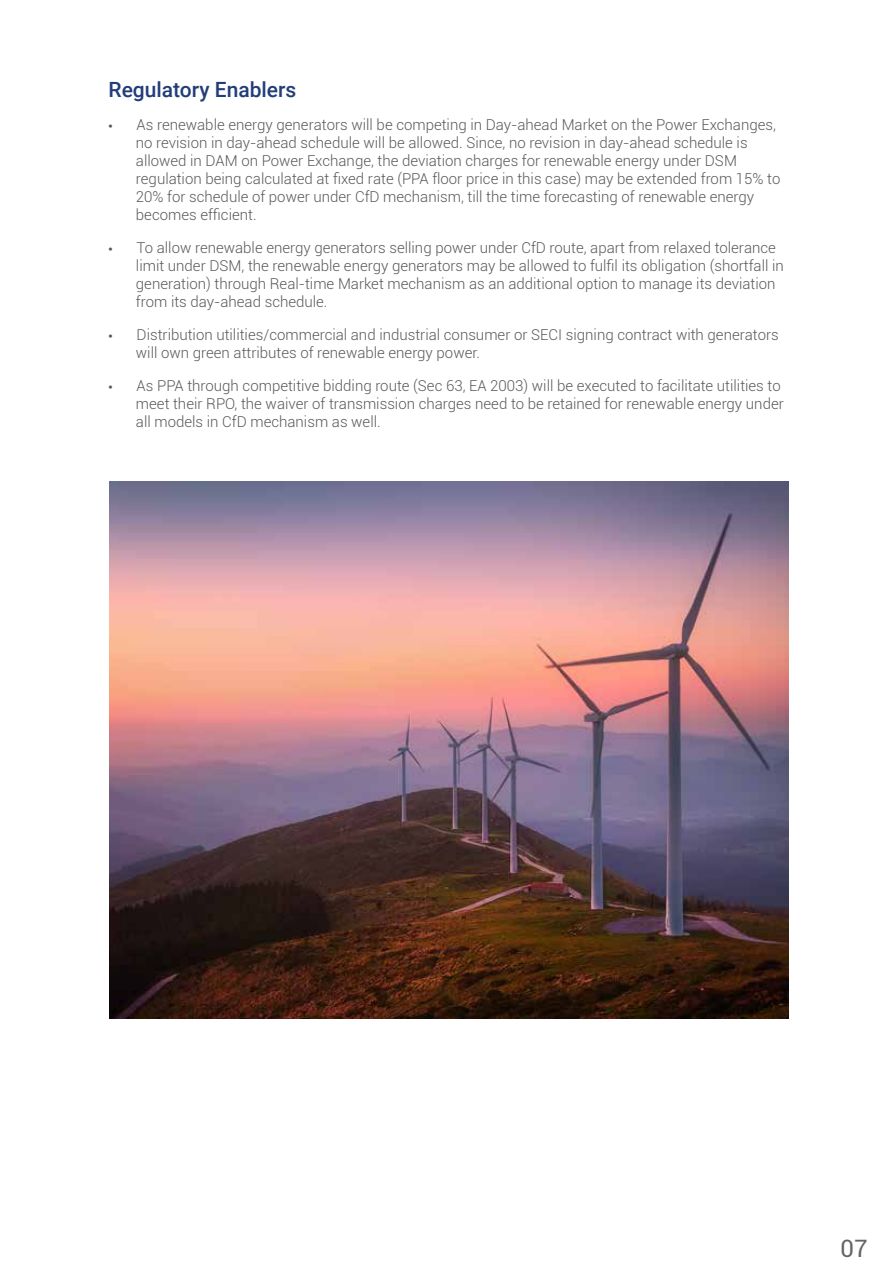
<style>
.page{position:relative;width:891px;height:1269px;background:#fff}
.page>*{position:absolute;margin:0;border:0;box-sizing:border-box;transform-origin:0 0}
.t1{font:24px "Roboto";color:#636466}
.t2{font:500 21px "Roboto";color:#223d78}
.t3{font:300 15px/18px "Roboto";color:#58595b}
.s1{font-family:"Myriad Pro";font-weight:400}
</style>
<div class="page">
<img style="left:109px;top:481px;width:680px;height:538px">
<h2 class="t2" style="left:109px;top:75px;width:189px">Regulatory Enablers</h2>
<p class="t3" style="left:136px;top:115px;width:646px;text-indent:-27px"><span class="s1">•</span> As renewable energy generators will be competing in Day-ahead Market on the Power Exchanges, no revision in day-ahead schedule will be allowed. Since, no revision in day-ahead schedule is allowed in DAM on Power Exchange, the deviation charges for renewable energy under DSM regulation being calculated at fixed rate (PPA floor price in this case) may be extended from 15% to 20% for schedule of power under CfD mechanism, till the time forecasting of renewable energy becomes efficient.</p>
<p class="t3" style="left:136px;top:238px;width:649px;text-indent:-27px"><span class="s1">•</span> To allow renewable energy generators selling power under CfD route, apart from relaxed tolerance limit under DSM, the renewable energy generators may be allowed to fulfil its obligation (shortfall in generation) through Real-time Market mechanism as an additional option to manage its deviation from its day-ahead schedule.</p>
<p class="t3" style="left:136px;top:325px;width:644px;text-indent:-27px"><span class="s1">•</span> Distribution utilities/commercial and industrial consumer or SECI signing contract with generators will own green attributes of renewable energy power.</p>
<p class="t3" style="left:136px;top:376px;width:649px;text-indent:-27px"><span class="s1">•</span> As PPA through competitive bidding route (Sec 63, EA 2003) will be executed to facilitate utilities to meet their RPO, the waiver of transmission charges need to be retained for renewable energy under all models in CfD mechanism as well.</p>
<h1 class="t1" style="left:841px;top:1232px;width:29px">07</h1>
</div>
